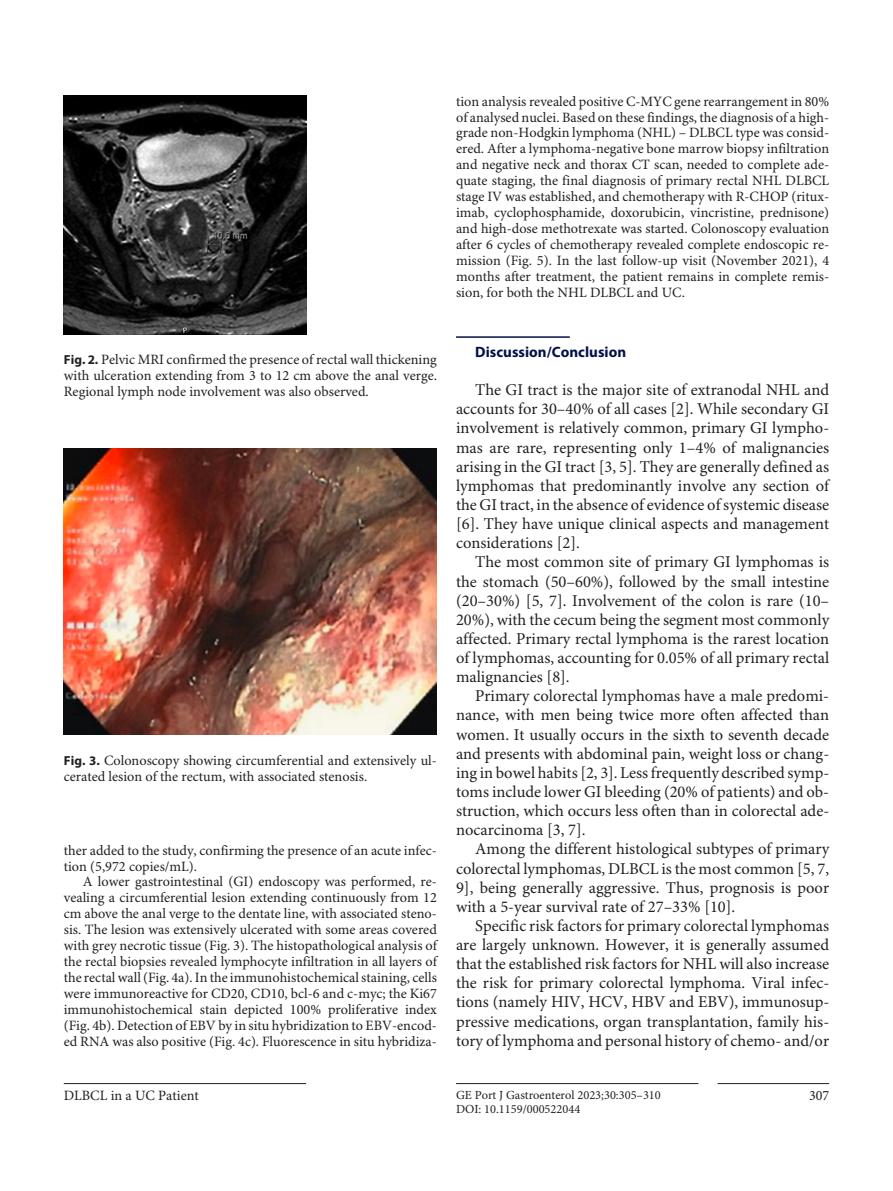
<style>
.page{position:relative;width:893px;height:1191px;background:#fff}
.page>*{position:absolute;margin:0;border:0;box-sizing:border-box;transform-origin:0 0}
.t1{font:16.5px/19px "Minion Pro";color:#231f20;text-align:justify}
.t2{font:700 15px "Myriad Pro";letter-spacing:.005em;color:#030f47}
.t3{font:14.25px/15.9px "Minion Pro";color:#231f20;text-align:justify}
.t4{font:12.3px "Minion Pro";color:#231f20}
.s1{font-family:"Myriad Pro";font-weight:700;font-size:13.2px}
</style>
<div class="page">
<hr style="left:718px;top:1083px;width:111px;height:1px;background:#231f20">
<hr style="left:456px;top:1083px;width:242px;height:1px;background:#231f20">
<hr style="left:64px;top:1083px;width:242px;height:1px;background:#231f20">
<hr style="left:456px;top:336px;width:114px;height:2px;background:#030f47">
<img style="left:64px;top:96px;width:242px;height:239px">
<img style="left:63px;top:449px;width:374px;height:285px">
<p class="t3" style="left:456px;top:94px;width:375px">tion analysis revealed positive C-MYC gene rearrangement in 80% of analysed nuclei. Based on these findings, the diagnosis of a high&shy;grade non-Hodgkin lymphoma (NHL) – DLBCL type was consid&shy;ered. After a lymphoma-negative bone marrow biopsy infiltration and negative neck and thorax CT scan, needed to complete ade&shy;quate staging, the final diagnosis of primary rectal NHL DLBCL stage IV was established, and chemotherapy with R-CHOP (ritux&shy;imab, cyclophosphamide, doxorubicin, vincristine, prednisone) and high-dose methotrexate was started. Colonoscopy evaluation after 6 cycles of chemotherapy revealed complete endoscopic re&shy;mission (Fig. 5). In the last follow-up visit (November 2021), 4 months after treatment, the patient remains in complete remis&shy;sion, for both the NHL DLBCL and UC.</p>
<p class="t3" style="left:64px;top:352px;width:375px"><span class="s1">Fig. 2.</span> Pelvic MRI confirmed the presence of rectal wall thickening with ulceration extending from 3 to 12 cm above the anal verge.<br>Regional lymph node involvement was also observed.</p>
<p class="t3" style="left:64px;top:753px;width:375px"><span class="s1">Fig. 3.</span> Colonoscopy showing circumferential and extensively ul&shy;cerated lesion of the rectum, with associated stenosis.</p>
<p class="t3" style="left:64px;top:842px;width:375px">ther added to the study, confirming the presence of an acute infec&shy;tion (5,972 copies/mL).</p>
<p class="t3" style="left:64px;top:874px;width:375px;text-indent:19px">A lower gastrointestinal (GI) endoscopy was performed, re&shy;vealing a circumferential lesion extending continuously from 12 cm above the anal verge to the dentate line, with associated steno&shy;sis. The lesion was extensively ulcerated with some areas covered with grey necrotic tissue (Fig. 3). The histopathological analysis of the rectal biopsies revealed lymphocyte infiltration in all layers of the rectal wall (Fig. 4a). In the immunohistochemical staining, cells were immunoreactive for CD20, CD10, bcl-6 and c-myc; the Ki67 immunohistochemical stain depicted 100% proliferative index (Fig. 4b). Detection of EBV by in situ hybridization to EBV-encod&shy;ed RNA was also positive (Fig. 4c). Fluorescence in situ hybridiza-</p>
<p class="t2" style="left:475px;top:343px;width:153px">Discussion/Conclusion</p>
<p class="t1" style="left:456px;top:381px;width:375px;text-indent:19px">The GI tract is the major site of extranodal NHL and accounts for 30–40% of all cases [2]. While secondary GI involvement is relatively common, primary GI lympho&shy;mas are rare, representing only 1–4% of malignancies arising in the GI tract [3, 5]. They are generally defined as lymphomas that predominantly involve any section of the GI tract, in the absence of evidence of systemic disease [6]. They have unique clinical aspects and management considerations [2].</p>
<p class="t1" style="left:456px;top:553px;width:375px;text-indent:19px">The most common site of primary GI lymphomas is the stomach (50–60%), followed by the small intestine (20–30%) [5, 7]. Involvement of the colon is rare (10– 20%), with the cecum being the segment most commonly affected. Primary rectal lymphoma is the rarest location of lymphomas, accounting for 0.05% of all primary rectal malignancies [8].</p>
<p class="t1" style="left:456px;top:687px;width:375px;text-indent:19px">Primary colorectal lymphomas have a male predomi&shy;nance, with men being twice more often affected than women. It usually occurs in the sixth to seventh decade and presents with abdominal pain, weight loss or chang&shy;ing in bowel habits [2, 3]. Less frequently described symp&shy;toms include lower GI bleeding (20% of patients) and ob&shy;struction, which occurs less often than in colorectal ade&shy;nocarcinoma [3, 7].</p>
<p class="t1" style="left:456px;top:840px;width:375px;text-indent:19px">Among the different histological subtypes of primary colorectal lymphomas, DLBCL is the most common [5, 7, 9], being generally aggressive. Thus, prognosis is poor with a 5-year survival rate of 27–33% [10].</p>
<p class="t1" style="left:456px;top:916px;width:375px;text-indent:19px">Specific risk factors for primary colorectal lymphomas are largely unknown. However, it is generally assumed that the established risk factors for NHL will also increase the risk for primary colorectal lymphoma. Viral infec&shy;tions (namely HIV, HCV, HBV and EBV), immunosup&shy;pressive medications, organ transplantation, family his&shy;tory of lymphoma and personal history of chemo- and/or</p>
<p class="t3" style="left:64px;top:1088px;width:137px">DLBCL in a UC Patient</p>
<p class="t4" style="left:456px;top:1087px;width:206px">GE Port J Gastroenterol 2023;30:305–310</p>
<p class="t3" style="left:809px;top:1088px;width:22px">307</p>
<p class="t4" style="left:456px;top:1101px;width:126px">DOI: 10.1159/000522044</p>
</div>
